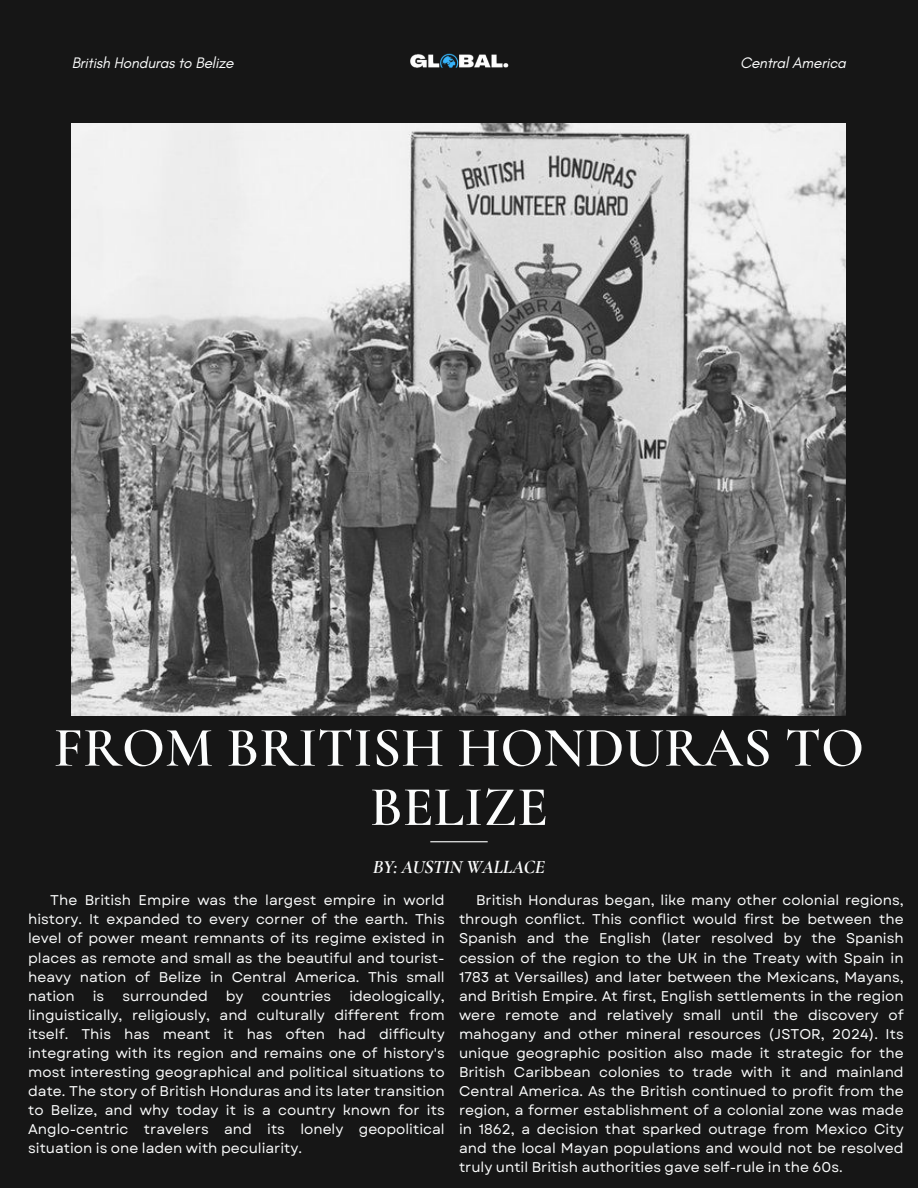
<style>
.page{position:relative;width:918px;height:1188px;background:#161616}
.page>*{position:absolute;margin:0;border:0;box-sizing:border-box;transform-origin:0 0}
.t1{font:600 56.4px/59.2px "Cormorant Garamond";color:#fcfdfd;text-align:center}
.t2{font:italic 700 19.2px "Cormorant Garamond";letter-spacing:-.015em;color:#fcfdfd}
.t3{font:italic 15.45px "Glacial Indifference";letter-spacing:-.015em;color:#fcfdfd}
.t4{font:14.1px/19px "Garet";color:#fcfdfd;text-align:justify}
</style>
<div class="page">
<img style="left:72px;top:124px;width:774px;height:591px">
<hr style="left:430px;top:841px;width:58px;height:1px;background:#fcfdfd">
<img style="left:410px;top:53px;width:99px;height:15px">
<p class="t3" style="left:72px;top:53px;width:163px">British Honduras to Belize</p>
<p class="t3" style="left:740px;top:53px;width:108px">Central America</p>
<h1 class="t1" style="left:54px;top:718px;width:812px">FROM BRITISH HONDURAS TO<br>BELIZE</h1>
<h2 class="t2" style="left:373px;top:856px;width:174px">BY: AUSTIN WALLACE</h2>
<p class="t4" style="left:28px;top:891px;width:418px;text-indent:22px">The British Empire was the largest empire in world history. It expanded to every corner of the earth. This level of power meant remnants of its regime existed in places as remote and small as the beautiful and tourist&shy;heavy nation of Belize in Central America. This small nation</p>
<p class="t4" style="left:459px;top:891px;width:446px;text-indent:17px">British Honduras began, like many other colonial regions, through conflict. This conflict would first be between the Spanish and the English (later resolved by the Spanish cession of the region to the UK in the Treaty with Spain in 1783 at Versailles) and later between the Mexicans, Mayans, and British Empire. At first, English settlements in the region were remote and relatively small until the discovery of mahogany and other mineral resources (JSTOR, 2024). Its unique geographic position also made it strategic for the British Caribbean colonies to trade with it and mainland Central America. As the British continued to profit from the region, a former establishment of a colonial zone was made in 1862, a decision that sparked outrage from Mexico City and the local Mayan populations and would not be resolved truly until British authorities gave self-rule in the 60s.</p>
<p class="t4" style="left:28px;top:986px;width:418px;text-indent:321px">ideologically, linguistically, religiously, and culturally different from itself. This has meant it has often had difficulty integrating with its region and remains one of history's most interesting geographical and political situations to date. The story of British Honduras and its later transition to Belize, and why today it is a country known for its Anglo-centric travelers and its lonely geopolitical situation is one laden with peculiarity.</p>
<p class="t4" style="left:93px;top:986px;width:13px">is</p>
<p class="t4" style="left:122px;top:986px;width:87px">surrounded</p>
<p class="t4" style="left:226px;top:986px;width:19px">by</p>
<p class="t4" style="left:262px;top:986px;width:71px">countries</p>
</div>
